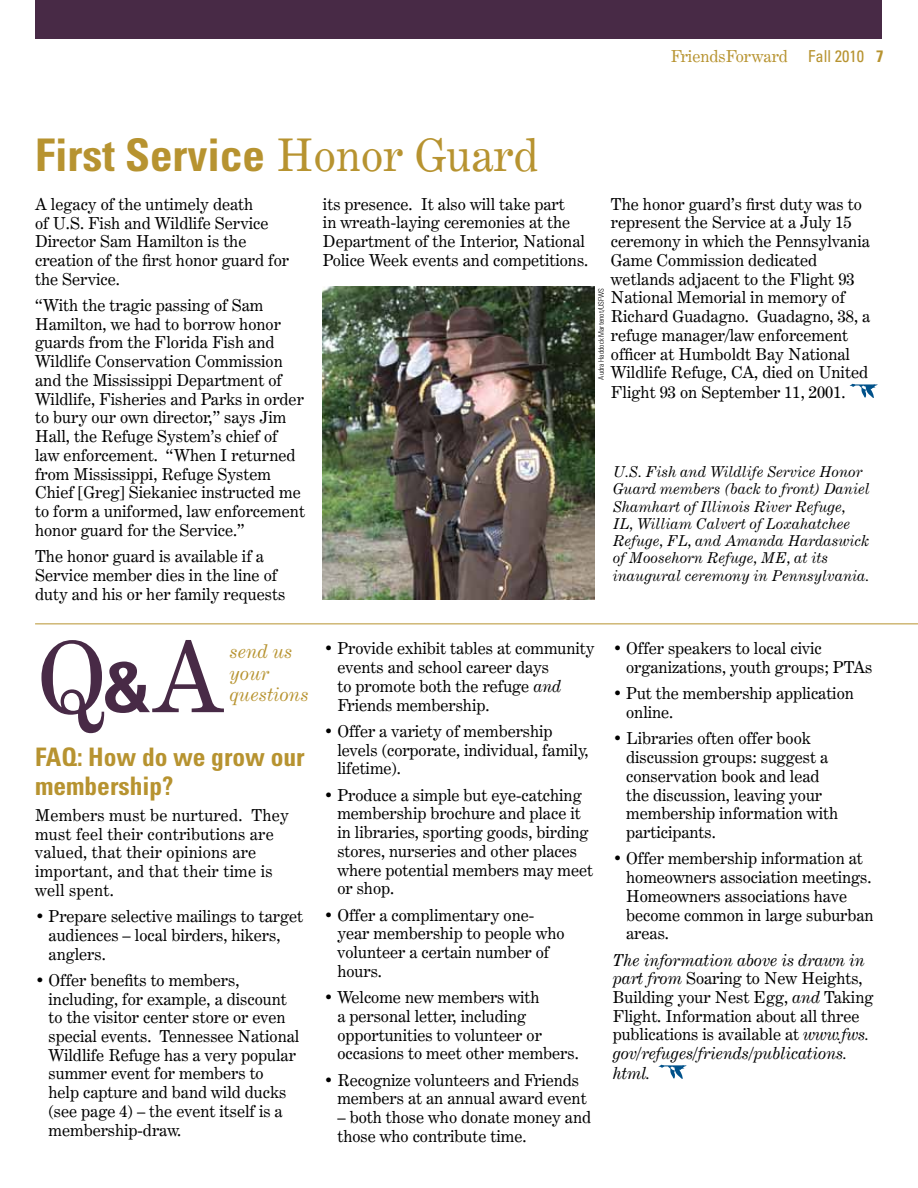
<style>
.page{position:relative;width:918px;height:1188px;background:#fff}
.page>*{position:absolute;margin:0;border:0;box-sizing:border-box;transform-origin:0 0}
.t1{font:98.1px "Century Expanded BT";color:#482a46}
.t2{font:700 condensed 45px "Univers";color:#b79330}
.t3{font:700 condensed 25.5px/28.5px "Univers";color:#b79330}
.t4{font:italic 18.75px/21.6px "Century Expanded";color:#b79330}
.t5{font:16.5px/18.8px "Century Expanded BT";color:#000}
.t6{font:16.5px "Century Expanded BT";color:#b79330}
.t7{font:italic 15px/17.2px "Century Expanded";color:#000}
.t8{font:300 condensed 7.5px "Univers";color:#000}
.s1{font-family:"Univers";font-stretch:condensed}
.s2{font-family:"Univers";font-weight:700;font-stretch:condensed}
.s3{font-family:"Century Expanded BT";font-weight:400;font-stretch:normal}
.s4{font-family:"Univers";font-weight:700;font-stretch:condensed;font-size:69px}
.s5{font-style:italic}
</style>
<div class="page">
<div style="left:35px;top:0;width:847px;height:39px;background:#482a46"></div>
<hr style="left:35px;top:624px;width:883px;height:1px;background:#b79330">
<img style="left:323px;top:287px;width:272px;height:313px">
<svg style="left:850px;top:384px;width:28px;height:14px"></svg>
<svg style="left:659px;top:1065px;width:28px;height:14px"></svg>
<p class="t6" style="left:671px;top:46px;width:214px">FriendsForward <span class="s1">Fall 2010</span> <span class="s2">7</span></p>
<h1 class="t2" style="left:35px;top:128px;width:505px">First Service <span class="s3">Honor Guard</span></h1>
<p class="t5" style="left:35px;top:194px;width:256px">A legacy of the untimely death<br>of U.S. Fish and Wildlife Service<br>Director Sam Hamilton is the creation of the first honor guard for the Service.</p>
<p class="t5" style="left:35px;top:296px;width:271px">“With the tragic passing of Sam Hamilton, we had to borrow honor guards from the Florida Fish and Wildlife Conservation Commission and the Mississippi Department of Wildlife, Fisheries and Parks in order to bury our own director,” says Jim Hall, the Refuge System’s chief of law enforcement. “When I returned from Mississippi, Refuge System Chief [Greg] Siekaniec instructed me to form a uniformed, law enforcement honor guard for the Service.”</p>
<p class="t5" style="left:35px;top:547px;width:252px">The honor guard is available if a<br>Service member dies in the line of duty and his or her family requests</p>
<p class="t5" style="left:323px;top:194px;width:267px">its presence. It also will take part<br>in wreath-laying ceremonies at the Department of the Interior, National Police Week events and competitions.</p>
<p class="t5" style="left:611px;top:194px;width:261px">The honor guard’s first duty was to represent the Service at a July 15 ceremony in which the Pennsylvania<br>Game Commission dedicated wetlands adjacent to the Flight 93<br>National Memorial in memory of<br>Richard Guadagno. Guadagno, 38, a refuge manager/law enforcement officer at Humboldt Bay National<br>Wildlife Refuge, CA, died on United<br>Flight 93 on September 11, 2001.</p>
<p class="t8" style="left:597px;top:380px;width:93px;rotate:-90deg">Audra Haddock Martenot/USFWS</p>
<p class="t7" style="left:613px;top:463px;width:259px">U.S. Fish and Wildlife Service Honor Guard members (back to front) Daniel Shamhart of Illinois River Refuge,<br>IL, William Calvert of Loxahatchee Refuge, FL, and Amanda Hardaswick of Moosehorn Refuge, ME, at its inaugural ceremony in Pennsylvania.</p>
<p class="t1" style="left:37px;top:617px;width:187px">Q<span class="s4">&amp;</span>A</p>
<p class="t4" style="left:230px;top:640px;width:81px">send us your questions</p>
<h2 class="t3" style="left:35px;top:743px;width:271px">FAQ: How do we grow our membership?</h2>
<p class="t5" style="left:35px;top:805px;width:255px">Members must be nurtured. They must feel their contributions are valued, that their opinions are important, and that their time is well spent.</p>
<p class="t5" style="left:49px;top:907px;width:256px;text-indent:-13px">• Prepare selective mailings to target audiences – local birders, hikers, anglers.</p>
<p class="t5" style="left:49px;top:970px;width:252px;text-indent:-13px">• Offer benefits to members, including, for example, a discount to the visitor center store or even special events. Tennessee National<br>Wildlife Refuge has a very popular summer event for members to<br>help capture and band wild ducks (see page 4) – the event itself is a membership-draw.</p>
<p class="t5" style="left:337px;top:639px;width:259px;text-indent:-13px">• Provide exhibit tables at community events and school career days<br>to promote both the refuge <span class="s5">and<br></span>Friends membership.</p>
<p class="t5" style="left:337px;top:721px;width:253px;text-indent:-13px">• Offer a variety of membership levels (corporate, individual, family, lifetime).</p>
<p class="t5" style="left:337px;top:785px;width:257px;text-indent:-13px">• Produce a simple but eye-catching membership brochure and place it in libraries, sporting goods, birding stores, nurseries and other places where potential members may meet or shop.</p>
<p class="t5" style="left:337px;top:905px;width:229px;text-indent:-13px">• Offer a complimentary one&shy;year membership to people who volunteer a certain number of hours.</p>
<p class="t5" style="left:337px;top:988px;width:243px;text-indent:-13px">• Welcome new members with<br>a personal letter, including opportunities to volunteer or occasions to meet other members.</p>
<p class="t5" style="left:337px;top:1070px;width:251px;text-indent:-13px">• Recognize volunteers and Friends members at an annual award event</p>
<p class="t5" style="left:337px;top:1108px;width:255px">– both those who donate money and those who contribute time.</p>
<p class="t5" style="left:626px;top:639px;width:248px;text-indent:-13px">• Offer speakers to local civic organizations, youth groups; PTAs</p>
<p class="t5" style="left:626px;top:684px;width:229px;text-indent:-13px">• Put the membership application online.</p>
<p class="t5" style="left:626px;top:729px;width:213px;text-indent:-13px">• Libraries often offer book discussion groups: suggest a conservation book and lead the discussion, leaving your membership information with participants.</p>
<p class="t5" style="left:626px;top:849px;width:249px;text-indent:-13px">• Offer membership information at homeowners association meetings.<br>Homeowners associations have become common in large suburban areas.</p>
<p class="t5" style="left:613px;top:950px;width:262px"><span class="s5">The information above is drawn in part from</span> Soaring to New Heights,<br>Building your Nest Egg, <span class="s5">and</span> Taking<br>Flight. Information about all three publications is available at <span class="s5">www.fws. gov/refuges/friends/publications. html.</span></p>
</div>
